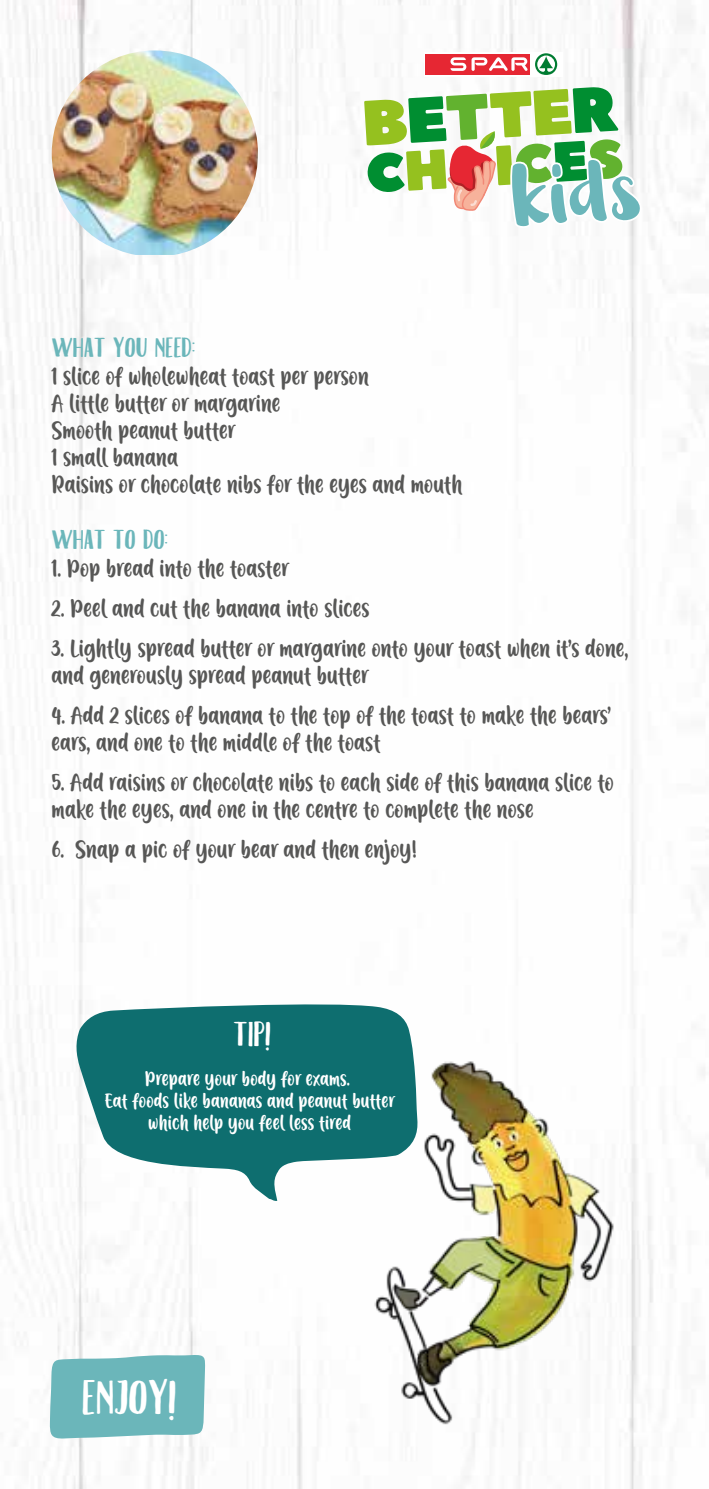
<style>
.page{position:relative;width:709px;height:1489px;background:#fff}
.page>*{position:absolute;margin:0;border:0;box-sizing:border-box;transform-origin:0 0}
.t1{font:43.5px "Caferus Normal";color:#fff}
.t2{font:31.5px "Caferus Normal";color:#fff}
.t3{font:25px "Caferus Normal";color:#6bb6ba}
.t4{font:22.5px/27px "A Calling";color:#575756}
.t5{font:18.5px/22.2px "A Calling";letter-spacing:.005em;color:#fff;text-align:center}
</style>
<div class="page">
<img style="left:0;top:0;width:708px;height:1488px">
<svg style="left:424px;top:52px;width:138px;height:24px"></svg>
<div style="left:426px;top:54px;width:104px;height:20px;background:#e62733"></div>
<svg style="left:535px;top:53px;width:22px;height:22px"></svg>
<svg style="left:450px;top:57px;width:78px;height:14px"></svg>
<svg style="left:364px;top:87px;width:280px;height:158px"></svg>
<img style="left:52px;top:50px;width:206px;height:205px">
<svg style="left:50px;top:1354px;width:156px;height:84px"></svg>
<img style="left:371px;top:921px;width:261px;height:567px">
<svg style="left:75px;top:1000px;width:343px;height:201px;fill:#0e6e6f"></svg>
<p class="t3" style="left:52px;top:331px;width:145px">WHAT YOU NEED:</p>
<p class="t4" style="left:52px;top:363px;width:412px">1 slice of wholewheat toast per person<br>A little butter or margarine<br>Smooth peanut butter<br>1 small banana<br>Raisins or chocolate nibs for the eyes and mouth</p>
<p class="t3" style="left:52px;top:523px;width:118px">WHAT TO DO:</p>
<p class="t4" style="left:52px;top:555px;width:239px">1. Pop bread into the toaster</p>
<p class="t4" style="left:52px;top:595px;width:319px">2. Peel and cut the banana into slices</p>
<p class="t4" style="left:52px;top:635px;width:578px">3. Lightly spread butter or margarine onto your toast when it’s done, and generously spread peanut butter</p>
<p class="t4" style="left:52px;top:702px;width:560px">4. Add 2 slices of banana to the top of the toast to make the bears’ ears, and one to the middle of the toast</p>
<p class="t4" style="left:52px;top:769px;width:564px">5. Add raisins or chocolate nibs to each side of this banana slice to make the eyes, and one in the centre to complete the nose</p>
<p class="t4" style="left:52px;top:836px;width:367px">6. Snap a pic of your bear and then enjoy!</p>
<h2 class="t2" style="left:233px;top:1013px;width:39px">TIP!</h2>
<p class="t5" style="left:105px;top:1068px;width:291px">Prepare your body for exams.<br>Eat foods like bananas and peanut butter which help you feel less tired</p>
<h1 class="t1" style="left:81px;top:1369px;width:96px">ENJOY!</h1>
</div>
